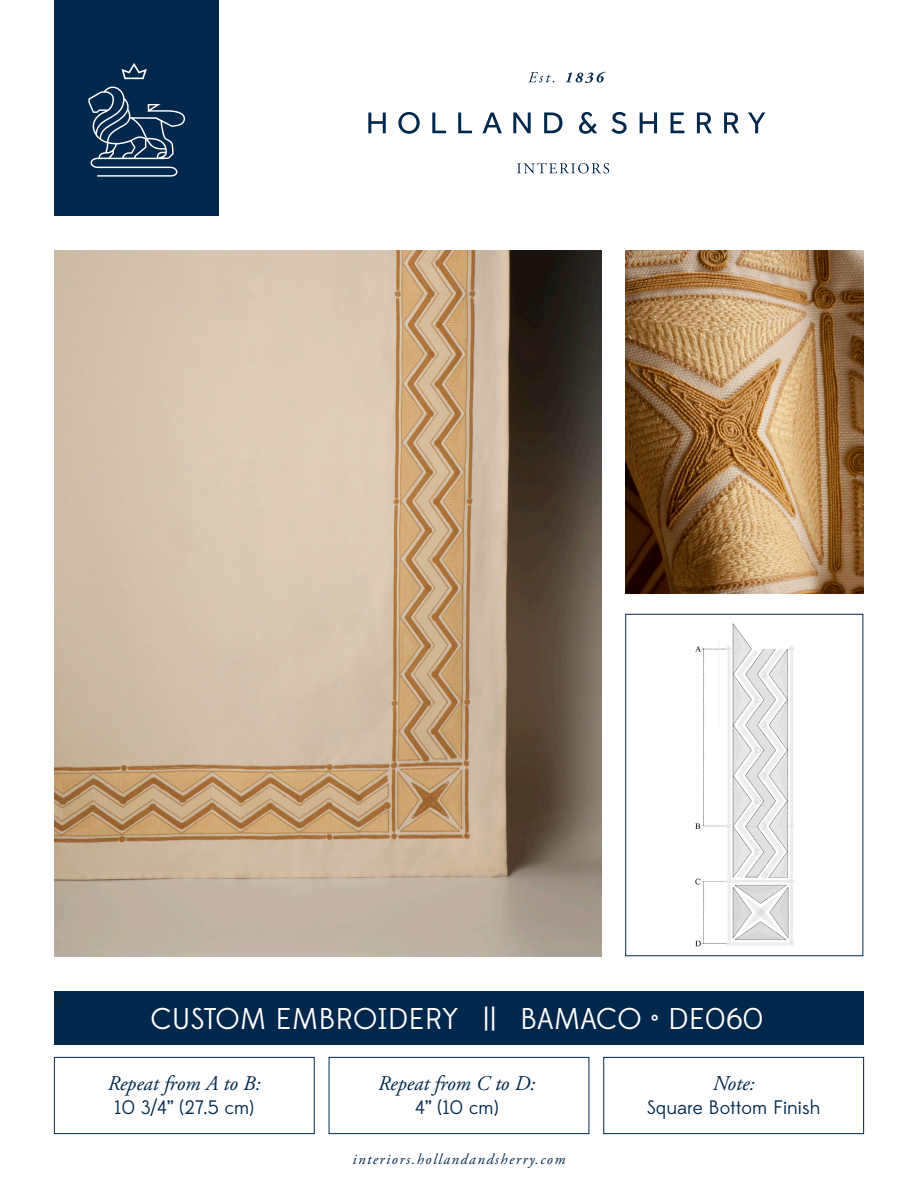
<style>
.page{position:relative;width:918px;height:1188px;background:#fff}
.page>*{position:absolute;margin:0;border:0;box-sizing:border-box;transform-origin:0 0}
.t1{font:30px "Edmondsans";color:#fff}
.t2{font:italic 21px "Adobe Garamond Pro";color:#00284c}
.t3{font:19.5px "Edmondsans";color:#00284c}
.t4{font:18px "Minion Pro";color:#231f20}
.t5{font:italic 15px "Adobe Garamond Pro";letter-spacing:.1em;color:#00284c}
</style>
<div class="page">
<svg style="left:517px;top:163px;width:92px;height:10px"></svg>
<svg style="left:528px;top:72px;width:26px;height:10px"></svg>
<svg style="left:566px;top:72px;width:40px;height:11px"></svg>
<svg style="left:368px;top:112px;width:18px;height:21px"></svg>
<svg style="left:398px;top:112px;width:22px;height:22px"></svg>
<svg style="left:432px;top:112px;width:14px;height:21px"></svg>
<svg style="left:458px;top:112px;width:14px;height:21px"></svg>
<svg style="left:482px;top:112px;width:20px;height:21px"></svg>
<svg style="left:513px;top:112px;width:18px;height:21px"></svg>
<svg style="left:544px;top:112px;width:18px;height:21px"></svg>
<svg style="left:579px;top:112px;width:18px;height:22px"></svg>
<svg style="left:611px;top:112px;width:16px;height:22px"></svg>
<svg style="left:640px;top:112px;width:17px;height:21px"></svg>
<svg style="left:671px;top:112px;width:13px;height:21px"></svg>
<svg style="left:697px;top:112px;width:15px;height:21px"></svg>
<svg style="left:724px;top:112px;width:15px;height:21px"></svg>
<svg style="left:748px;top:112px;width:17px;height:21px"></svg>
<div style="left:54px;top:0;width:165px;height:216px;background:#00284c"></div>
<svg style="left:122px;top:63px;width:25px;height:16px"></svg>
<svg style="left:88px;top:86px;width:96px;height:90px"></svg>
<img style="left:54px;top:251px;width:547px;height:705px">
<div style="left:54px;top:991px;width:810px;height:54px;background:#00284c"></div>
<img style="left:625px;top:251px;width:238px;height:342px">
<img style="left:695px;top:623px;width:99px;height:324px">
<div style="left:625px;top:614px;width:238px;height:342px;border:1px solid #00284c"></div>
<div style="left:54px;top:1057px;width:261px;height:77px;border:1px solid #00284c"></div>
<div style="left:329px;top:1057px;width:260px;height:77px;border:1px solid #00284c"></div>
<div style="left:603px;top:1057px;width:261px;height:77px;border:1px solid #00284c"></div>
<p class="t4" style="left:54px;top:987px;width:10px">v</p>
<p class="t1" style="left:151px;top:1002px;width:614px">CUSTOM EMBROIDERY || BAMACO • DE060</p>
<p class="t2" style="left:108px;top:1071px;width:154px">Repeat from A to B:</p>
<p class="t3" style="left:114px;top:1096px;width:141px">10 3/4” (27.5 cm)</p>
<p class="t2" style="left:378px;top:1071px;width:159px">Repeat from C to D:</p>
<p class="t3" style="left:415px;top:1096px;width:85px">4” (10 cm)</p>
<p class="t5" style="left:353px;top:1151px;width:214px">interiors.hollandandsherry.com</p>
<p class="t2" style="left:713px;top:1071px;width:43px">Note:</p>
<p class="t3" style="left:647px;top:1096px;width:175px">Square Bottom Finish</p>
</div>
